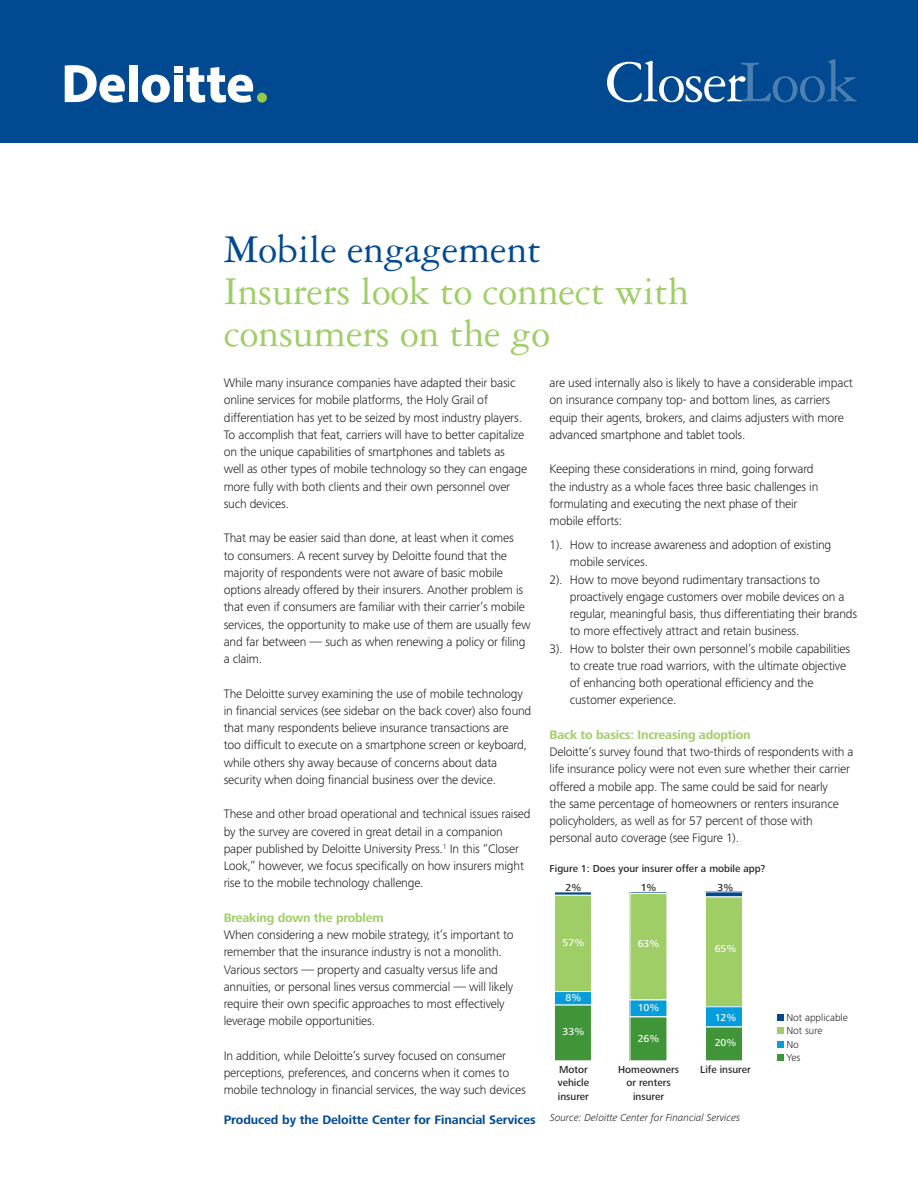
<style>
.page{position:relative;width:918px;height:1188px;background:#fff}
.page>*{position:absolute;margin:0;border:0;box-sizing:border-box;transform-origin:0 0}
.t1{font:62.85px "Garamond 3 LT Std";letter-spacing:-.03em;color:#fff}
.t2{font:42px/42px "Garamond 3 LT Std";letter-spacing:-.005em;color:#9fce66}
.t3{font:42px "Garamond 3 LT Std";letter-spacing:-.005em;color:#014990}
.t4{font:300 12.75px/17.2px "Frutiger Next Pro";letter-spacing:-.015em;color:#231f20}
.t5{font:700 12.75px "Frutiger Next Pro";letter-spacing:-.015em;color:#9fce66}
.Subhead_styles_B_Sub{font:700 12.75px "Frutiger Next Pro";letter-spacing:-.005em;color:#014a94}
.t6{font:500 10.5px/13.5px "Frutiger Next Pro";color:#231f20;text-align:justify}
.t7{font:italic 300 10.5px "Frutiger Next Pro";color:#231f20}
.t8{font:500 10.5px "Frutiger Next Pro";color:#fff}
.t9{font:300 10.5px/13.5px "Frutiger Next Pro";color:#231f20}
</style>
<div class="page">
<div style="left:0;top:0;width:918px;height:143px;background:#014990"></div>
<div style="left:129px;top:66px;width:9px;height:36px;background:#fff"></div>
<svg style="left:142px;top:75px;width:28px;height:28px"></svg>
<div style="left:174px;top:75px;width:9px;height:27px;background:#fff"></div>
<div style="left:174px;top:66px;width:9px;height:7px;background:#fff"></div>
<svg style="left:186px;top:67px;width:67px;height:36px"></svg>
<div style="left:257px;top:93px;width:10px;height:10px;background:#97ca49;border-radius:50%"></div>
<svg style="left:65px;top:65px;width:60px;height:38px"></svg>
<div style="left:706px;top:892px;width:37px;height:5px;background:#014990"></div>
<div style="left:705px;top:892px;width:38px;height:5px;border:1px solid #fff"></div>
<div style="left:554px;top:895px;width:37px;height:97px;background:#9fce66"></div>
<div style="left:554px;top:895px;width:38px;height:97px;border:1px solid #fff"></div>
<div style="left:630px;top:894px;width:37px;height:106px;background:#9fce66"></div>
<div style="left:706px;top:897px;width:37px;height:110px;background:#9fce66"></div>
<div style="left:705px;top:897px;width:38px;height:110px;border:1px solid #fff"></div>
<div style="left:554px;top:992px;width:37px;height:13px;background:#069ddc"></div>
<div style="left:554px;top:991px;width:38px;height:14px;border:1px solid #fff"></div>
<div style="left:630px;top:1000px;width:37px;height:17px;background:#069ddc"></div>
<div style="left:630px;top:1000px;width:37px;height:17px;border:1px solid #fff"></div>
<div style="left:706px;top:1007px;width:37px;height:20px;background:#069ddc"></div>
<div style="left:705px;top:1006px;width:38px;height:21px;border:1px solid #fff"></div>
<div style="left:554px;top:1005px;width:37px;height:56px;background:#3f9537"></div>
<div style="left:554px;top:1005px;width:38px;height:56px;border:1px solid #fff"></div>
<div style="left:630px;top:1017px;width:37px;height:44px;background:#3f9537"></div>
<div style="left:706px;top:1027px;width:37px;height:34px;background:#3f9537"></div>
<div style="left:705px;top:1027px;width:38px;height:34px;border:1px solid #fff"></div>
<div style="left:777px;top:1054px;width:7px;height:7px;background:#3f9537"></div>
<div style="left:777px;top:1041px;width:7px;height:7px;background:#069ddc"></div>
<div style="left:777px;top:1027px;width:7px;height:7px;background:#9fce66"></div>
<div style="left:777px;top:1014px;width:7px;height:7px;background:#014990"></div>
<p class="t1" style="left:605px;top:48px;width:253px">CloserLook</p>
<p class="t3" style="left:224px;top:227px;width:319px">Mobile engagement</p>
<p class="t2" style="left:224px;top:271px;width:467px">Insurers look to connect with consumers on the go</p>
<p class="t4" style="left:224px;top:374px;width:305px">While many insurance companies have adapted their basic online services for mobile platforms, the Holy Grail of differentiation has yet to be seized by most industry players.<br>To accomplish that feat, carriers will have to better capitalize on the unique capabilities of smartphones and tablets as well as other types of mobile technology so they can engage more fully with both clients and their own personnel over such devices.</p>
<p class="t4" style="left:224px;top:530px;width:309px">That may be easier said than done, at least when it comes<br>to consumers. A recent survey by Deloitte found that the majority of respondents were not aware of basic mobile options already offered by their insurers. Another problem is that even if consumers are familiar with their carrier’s mobile services, the opportunity to make use of them are usually few and far between — such as when renewing a policy or filing a claim.</p>
<p class="t4" style="left:224px;top:685px;width:309px">The Deloitte survey examining the use of mobile technology in financial services (see sidebar on the back cover) also found that many respondents believe insurance transactions are<br>too difficult to execute on a smartphone screen or keyboard, while others shy away because of concerns about data security when doing financial business over the device.</p>
<p class="t4" style="left:224px;top:806px;width:308px">These and other broad operational and technical issues raised by the survey are covered in great detail in a companion paper published by Deloitte University Press.<sup>1</sup> In this “Closer Look,” however, we focus specifically on how insurers might rise to the mobile technology challenge.</p>
<p class="t5" style="left:224px;top:910px;width:161px">Breaking down the problem</p>
<p class="t4" style="left:224px;top:926px;width:292px">When considering a new mobile strategy, it’s important to remember that the insurance industry is not a monolith.<br>Various sectors — property and casualty versus life and annuities, or personal lines versus commercial — will likely require their own specific approaches to most effectively leverage mobile opportunities.</p>
<p class="t4" style="left:224px;top:1047px;width:304px">In addition, while Deloitte’s survey focused on consumer perceptions, preferences, and concerns when it comes to mobile technology in financial services, the way such devices</p>
<p class="Subhead_styles_B_Sub" style="left:224px;top:1112px;width:314px">Produced by the Deloitte Center for Financial Services</p>
<p class="t4" style="left:550px;top:374px;width:305px">are used internally also is likely to have a considerable impact on insurance company top- and bottom lines, as carriers equip their agents, brokers, and claims adjusters with more advanced smartphone and tablet tools.</p>
<p class="t4" style="left:550px;top:461px;width:270px">Keeping these considerations in mind, going forward the industry as a whole faces three basic challenges in formulating and executing the next phase of their mobile efforts:</p>
<p class="t4" style="left:570px;top:536px;width:263px;text-indent:-20px">1). How to increase awareness and adoption of existing mobile services.</p>
<p class="t4" style="left:570px;top:571px;width:289px;text-indent:-20px">2). How to move beyond rudimentary transactions to proactively engage customers over mobile devices on a regular, meaningful basis, thus differentiating their brands to more effectively attract and retain business.</p>
<p class="t4" style="left:570px;top:640px;width:282px;text-indent:-20px">3). How to bolster their own personnel’s mobile capabilities to create true road warriors, with the ultimate objective of enhancing both operational efficiency and the customer experience.</p>
<p class="t5" style="left:550px;top:727px;width:202px">Back to basics: Increasing adoption</p>
<p class="t4" style="left:550px;top:743px;width:306px">Deloitte’s survey found that two-thirds of respondents with a life insurance policy were not even sure whether their carrier offered a mobile app. The same could be said for nearly<br>the same percentage of homeowners or renters insurance policyholders, as well as for 57 percent of those with personal auto coverage (see Figure 1).</p>
<p class="t6" style="left:550px;top:861px;width:217px">Figure 1: Does your insurer offer a mobile app?</p>
<p class="t6" style="left:566px;top:880px;width:17px">2%</p>
<p class="t6" style="left:641px;top:880px;width:17px">1%</p>
<p class="t6" style="left:718px;top:880px;width:17px">3%</p>
<p class="t8" style="left:563px;top:936px;width:23px">57%</p>
<p class="t8" style="left:638px;top:938px;width:23px">63%</p>
<p class="t8" style="left:566px;top:991px;width:17px">8%</p>
<p class="t8" style="left:563px;top:1025px;width:23px">33%</p>
<p class="t8" style="left:638px;top:1001px;width:23px">10%</p>
<p class="t8" style="left:638px;top:1032px;width:23px">26%</p>
<p class="t8" style="left:715px;top:943px;width:23px">65%</p>
<p class="t8" style="left:715px;top:1011px;width:23px">12%</p>
<p class="t8" style="left:715px;top:1037px;width:23px">20%</p>
<p class="t6" style="left:558px;top:1062px;width:33px">Motor vehicle insurer</p>
<p class="t6" style="left:618px;top:1062px;width:62px;text-align:center">Homeowners or renters insurer</p>
<p class="t6" style="left:700px;top:1062px;width:52px">Life insurer</p>
<p class="t7" style="left:550px;top:1111px;width:192px">Source: Deloitte Center for Financial Services</p>
<p class="t9" style="left:786px;top:1010px;width:63px">Not applicable<br>Not sure<br>No<br>Yes</p>
</div>
